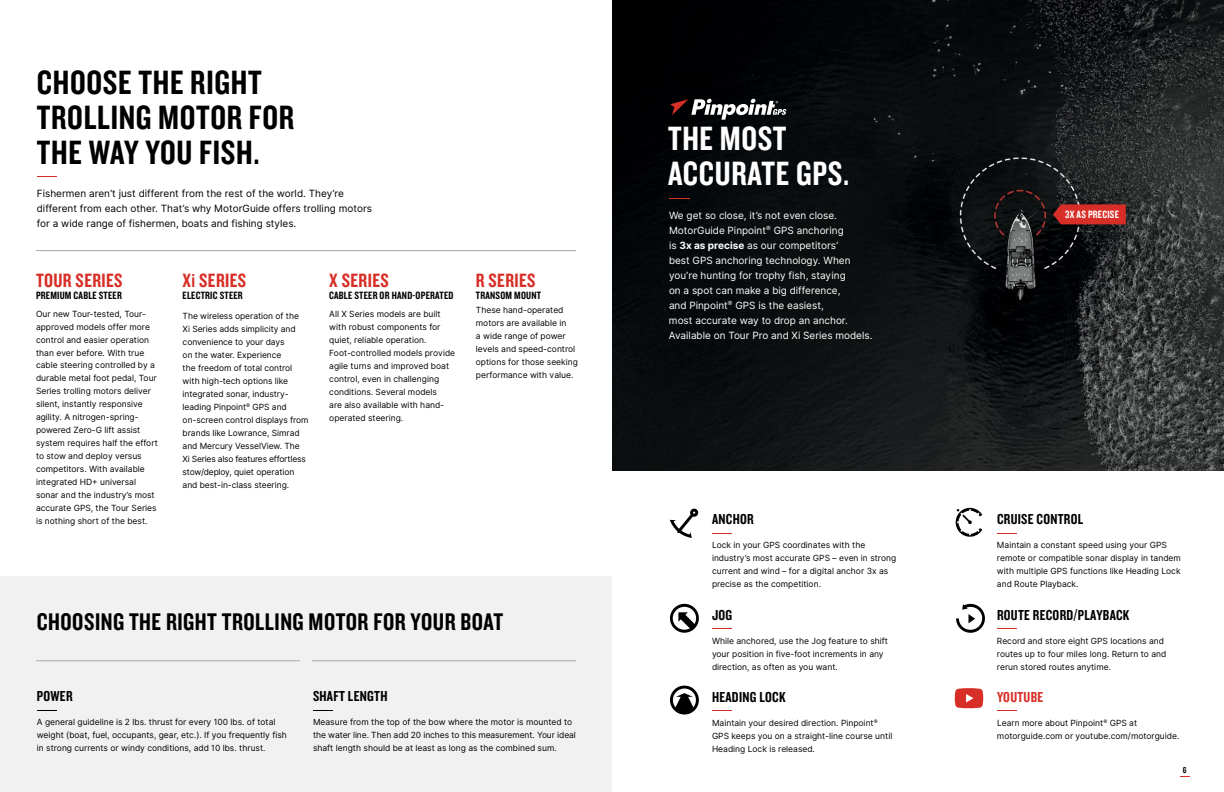
<style>
.page{position:relative;width:1224px;height:792px;background:#fff}
.page>*{position:absolute;margin:0;border:0;box-sizing:border-box;transform-origin:0 0}
.t1{font:35px/35px "Knockout 49 Liteweight";letter-spacing:.02em;color:#000}
.t2{font:35px/35px "Knockout 49 Liteweight";letter-spacing:.02em;color:#fff}
.t3{font:25px "Knockout 49 Liteweight";letter-spacing:.02em;color:#000}
.t4{font:20px "Knockout 49 Liteweight";letter-spacing:.02em;color:#d72f27}
.t5{font:15px "Knockout 49 Liteweight";letter-spacing:.02em;color:#000}
.t6{font:15px "Knockout 49 Liteweight";letter-spacing:.02em;color:#d72f27}
.t7{font:11px "Knockout 49 Liteweight";letter-spacing:.02em;color:#000}
.t8{font:11px "Knockout 49 Liteweight";letter-spacing:.02em;color:#fff}
.t9{font:10px/15px "Inter UI";color:#fff}
.t10{font:10px/15px "Inter UI";color:#000}
.t11{font:9px "Knockout 49 Liteweight";color:#000}
.t12{font:8.5px/13px "Inter UI";color:#000}
.s1{font-weight:700}
</style>
<div class="page">
<div style="left:0;top:577px;width:612px;height:215px;background:#f1f1f2"></div>
<svg style="left:37px;top:176px;width:20px;height:1px"></svg>
<svg style="left:37px;top:710px;width:20px;height:1px"></svg>
<svg style="left:313px;top:710px;width:20px;height:1px"></svg>
<hr style="left:36px;top:250px;width:540px;height:1px;background:#a7a9ac">
<hr style="left:36px;top:661px;width:264px;height:1px;background:#a7a9ac">
<hr style="left:312px;top:661px;width:264px;height:1px;background:#a7a9ac">
<img style="left:612px;top:0;width:612px;height:470px">
<svg style="left:669px;top:198px;width:20px;height:1px"></svg>
<svg style="left:712px;top:533px;width:20px;height:1px"></svg>
<svg style="left:997px;top:533px;width:20px;height:1px"></svg>
<svg style="left:712px;top:628px;width:20px;height:1px"></svg>
<svg style="left:997px;top:628px;width:20px;height:1px"></svg>
<svg style="left:712px;top:710px;width:20px;height:1px"></svg>
<svg style="left:997px;top:710px;width:20px;height:1px"></svg>
<svg style="left:1053px;top:204px;width:73px;height:20px"></svg>
<svg style="left:670px;top:99px;width:116px;height:21px"></svg>
<svg style="left:670px;top:508px;width:29px;height:30px"></svg>
<svg style="left:670px;top:604px;width:29px;height:29px"></svg>
<svg style="left:670px;top:686px;width:29px;height:29px"></svg>
<svg style="left:956px;top:507px;width:26px;height:30px"></svg>
<svg style="left:956px;top:603px;width:29px;height:30px"></svg>
<svg style="left:955px;top:688px;width:28px;height:20px"></svg>
<h1 class="t1" style="left:37px;top:63px;width:259px">CHOOSE THE RIGHT<br>TROLLING MOTOR FOR<br>THE WAY YOU FISH.</h1>
<p class="t10" style="left:37px;top:186px;width:337px">Fishermen aren’t just different from the rest of the world. They’re different from each other. That’s why MotorGuide offers trolling motors for a wide range of fishermen, boats and fishing styles.</p>
<h3 class="t4" style="left:36px;top:268px;width:88px">TOUR SERIES</h3>
<p class="t7" style="left:36px;top:288px;width:87px">PREMIUM CABLE STEER</p>
<p class="t12" style="left:36px;top:307px;width:124px">Our new Tour-tested, Tour&shy;approved models offer more control and easier operation than ever before. With true cable steering controlled by a durable metal foot pedal, Tour<br>Series trolling motors deliver silent, instantly responsive agility. A nitrogen-spring&shy;powered Zero-G lift assist system requires half the effort to stow and deploy versus competitors. With available integrated HD+ universal sonar and the industry’s most accurate GPS, the Tour Series is nothing short of the best.</p>
<h3 class="t4" style="left:183px;top:268px;width:65px">Xi SERIES</h3>
<p class="t7" style="left:183px;top:288px;width:62px">ELECTRIC STEER</p>
<p class="t12" style="left:183px;top:309px;width:127px">The wireless operation of the<br>Xi Series adds simplicity and convenience to your days<br>on the water. Experience<br>the freedom of total control with high-tech options like integrated sonar, industry&shy;leading Pinpoint<sup>®</sup> GPS and on-screen control displays from brands like Lowrance, Simrad and Mercury VesselView. The<br>Xi Series also features effortless stow/deploy, quiet operation and best-in-class steering.</p>
<h3 class="t4" style="left:329px;top:268px;width:61px">X SERIES</h3>
<p class="t7" style="left:329px;top:288px;width:126px">CABLE STEER OR HAND-OPERATED</p>
<p class="t12" style="left:329px;top:308px;width:127px">All X Series models are built with robust components for quiet, reliable operation.<br>Foot-controlled models provide agile turns and improved boat control, even in challenging conditions. Several models<br>are also available with hand&shy;operated steering.</p>
<h3 class="t4" style="left:476px;top:268px;width:61px">R SERIES</h3>
<p class="t7" style="left:476px;top:288px;width:67px">TRANSOM MOUNT</p>
<p class="t12" style="left:476px;top:304px;width:104px">These hand-operated motors are available in<br>a wide range of power levels and speed-control options for those seeking performance with value.</p>
<h2 class="t3" style="left:37px;top:606px;width:468px">CHOOSING THE RIGHT TROLLING MOTOR FOR YOUR BOAT</h2>
<h3 class="t5" style="left:37px;top:687px;width:37px">POWER</h3>
<h3 class="t5" style="left:313px;top:687px;width:76px">SHAFT LENGTH</h3>
<p class="t12" style="left:37px;top:716px;width:252px">A general guideline is 2 lbs. thrust for every 100 lbs. of total weight (boat, fuel, occupants, gear, etc.). If you frequently fish in strong currents or windy conditions, add 10 lbs. thrust.</p>
<p class="t12" style="left:313px;top:716px;width:264px">Measure from the top of the bow where the motor is mounted to the water line. Then add 20 inches to this measurement. Your ideal shaft length should be at least as long as the combined sum.</p>
<h1 class="t2" style="left:668px;top:120px;width:183px">THE MOST<br>ACCURATE GPS.</h1>
<p class="t9" style="left:669px;top:208px;width:205px">We get so close, it’s not even close.<br>MotorGuide Pinpoint<sup>®</sup> GPS anchoring<br>is <span class="s1">3x as precise</span> as our competitors’<br>best GPS anchoring technology. When you’re hunting for trophy fish, staying<br>on a spot can make a big difference,<br>and Pinpoint<sup>®</sup> GPS is the easiest,<br>most accurate way to drop an anchor.<br>Available on Tour Pro and Xi Series models.</p>
<p class="t8" style="left:1065px;top:208px;width:55px">3X AS PRECISE</p>
<h3 class="t5" style="left:712px;top:510px;width:43px">ANCHOR</h3>
<h3 class="t5" style="left:997px;top:510px;width:88px">CRUISE CONTROL</h3>
<p class="t12" style="left:712px;top:539px;width:186px">Lock in your GPS coordinates with the industry’s most accurate GPS – even in strong current and wind – for a digital anchor 3x as precise as the competition.</p>
<p class="t12" style="left:997px;top:539px;width:185px">Maintain a constant speed using your GPS remote or compatible sonar display in tandem with multiple GPS functions like Heading Lock and Route Playback.</p>
<h3 class="t5" style="left:712px;top:605px;width:22px">JOG</h3>
<h3 class="t5" style="left:997px;top:605px;width:134px">ROUTE RECORD/PLAYBACK</h3>
<p class="t12" style="left:712px;top:634px;width:178px">While anchored, use the Jog feature to shift your position in five-foot increments in any direction, as often as you want.</p>
<p class="t12" style="left:997px;top:634px;width:171px">Record and store eight GPS locations and routes up to four miles long. Return to and rerun stored routes anytime.</p>
<h3 class="t5" style="left:712px;top:687px;width:75px">HEADING LOCK</h3>
<h3 class="t6" style="left:997px;top:687px;width:48px">YOUTUBE</h3>
<p class="t12" style="left:712px;top:716px;width:182px">Maintain your desired direction. Pinpoint<sup>®<br></sup>GPS keeps you on a straight-line course until<br>Heading Lock is released.</p>
<p class="t12" style="left:997px;top:716px;width:184px">Learn more about Pinpoint<sup>®</sup> GPS at motorguide.com or youtube.com/motorguide.</p>
<p class="t11" style="left:1183px;top:765px;width:5px">6</p>
</div>
